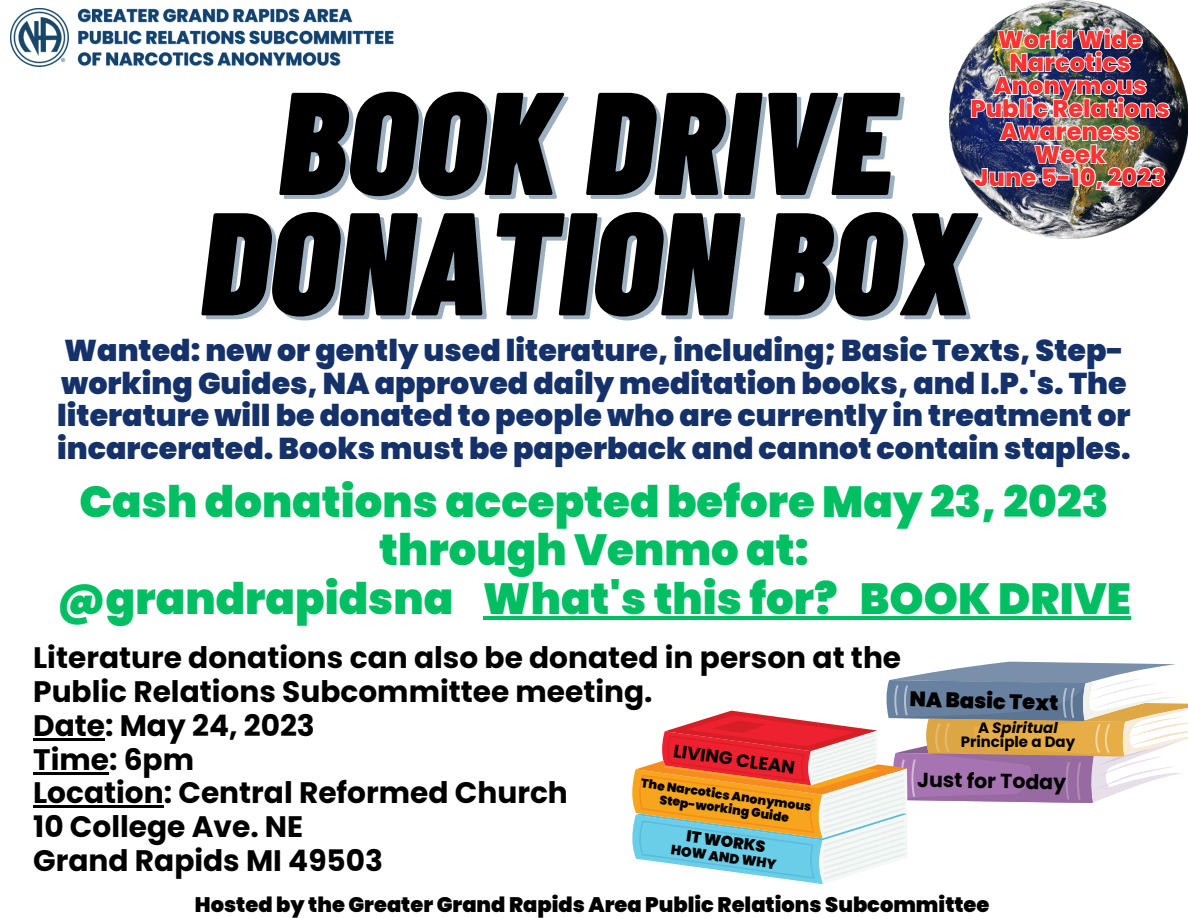
<style>
.page{position:relative;width:1188px;height:918px;background:#fff}
.page>*{position:absolute;margin:0;border:0;box-sizing:border-box;transform-origin:0 0}
.t1{font:italic 900 145.95px "Barlow Condensed";color:#000}
.t2{font:900 43.5px/48.3px "Poppins";color:#00bf63;text-align:center}
.t3{font:900 30px/32.7px "Poppins";color:#153169}
.t4{font:700 29.55px/33.8px "Poppins";color:#000}
.t5{font:800 24px/23px "Poppins";color:#ff3131;text-align:center}
.t6{font:900 21px "Poppins";color:#000}
.t7{font:700 20.4px "Poppins";color:#000}
.t8{font:700 18px "Poppins";color:#000}
.t9{font:900 15.75px "Poppins";color:#000}
.t10{font:700 15px/13.8px "Poppins";color:#000;text-align:center}
.t11{font:900 13.5px "Poppins";color:#000}
.t12{font:900 12.45px/13.5px "Poppins";color:#000;text-align:center}
.s1{font-style:italic}
</style>
<div class="page">
<img style="left:10px;top:8px;width:59px;height:59px">
<hr style="left:33px;top:738px;width:72px;height:2px;background:#000">
<hr style="left:33px;top:772px;width:76px;height:2px;background:#000">
<hr style="left:33px;top:806px;width:131px;height:2px;background:#000">
<img style="left:77px;top:8px;width:317px;height:58px">
<img style="left:950px;top:0;width:238px;height:238px">
<img style="left:970px;top:26px;width:201px;height:165px">
<hr style="left:483px;top:616px;width:355px;height:3px;background:#00bf63">
<hr style="left:838px;top:616px;width:22px;height:3px;background:#00bf63">
<hr style="left:860px;top:616px;width:271px;height:3px;background:#00bf63">
<svg style="left:632px;top:662px;width:556px;height:222px"></svg>
<p class="t5" style="left:970px;top:28px;width:201px">World Wide<br>Narcotics<br>Anonymous<br>Public Relations<br>Awareness<br>Week</p>
<h1 class="t1" style="left:278px;top:49px;width:617px">BOOK DRIVE</h1>
<p class="t5" style="left:975px;top:166px;width:193px">June 5-10, 2023</p>
<h1 class="t1" style="left:200px;top:169px;width:772px">DONATION BOX</h1>
<p class="t3" style="left:57px;top:334px;width:1075px">Wanted: new or gently used literature, including; Basic Texts, Step&shy;working Guides, NA approved daily meditation books, and I.P.'s. The literature will be donated to people who are currently in treatment or incarcerated. Books must be paperback and cannot contain staples.</p>
<h2 class="t2" style="left:57px;top:478px;width:1076px">Cash donations accepted before May 23, 2023 through Venmo at:<br>@grandrapidsna What's this for? BOOK DRIVE</h2>
<p class="t4" style="left:33px;top:641px;width:870px">Literature donations can also be donated in person at the<br>Public Relations Subcommittee meeting.<br>Date: May 24, 2023<br>Time: 6pm<br>Location: Central Reformed Church<br>10 College Ave. NE<br>Grand Rapids MI 49503</p>
<p class="t8" style="left:675px;top:738px;width:124px;rotate:8deg">LIVING CLEAN</p>
<p class="t12" style="left:642px;top:776px;width:173px;rotate:8deg">The Narcotics Anonymous<br>Step-working Guide</p>
<p class="t11" style="left:672px;top:840px;width:108px;rotate:8deg">HOW AND WHY</p>
<p class="t9" style="left:688px;top:825px;width:81px;rotate:8deg">IT WORKS</p>
<p class="t6" style="left:910px;top:684px;width:150px;rotate:2deg">NA Basic Text</p>
<p class="t10" style="left:961px;top:721px;width:116px">A <span class="s1">Spiritual<br></span>Principle a Day</p>
<p class="t7" style="left:918px;top:765px;width:150px;rotate:1deg">Just for Today</p>
<p class="t6" style="left:195px;top:890px;width:796px">Hosted by the Greater Grand Rapids Area Public Relations Subcommittee</p>
</div>
